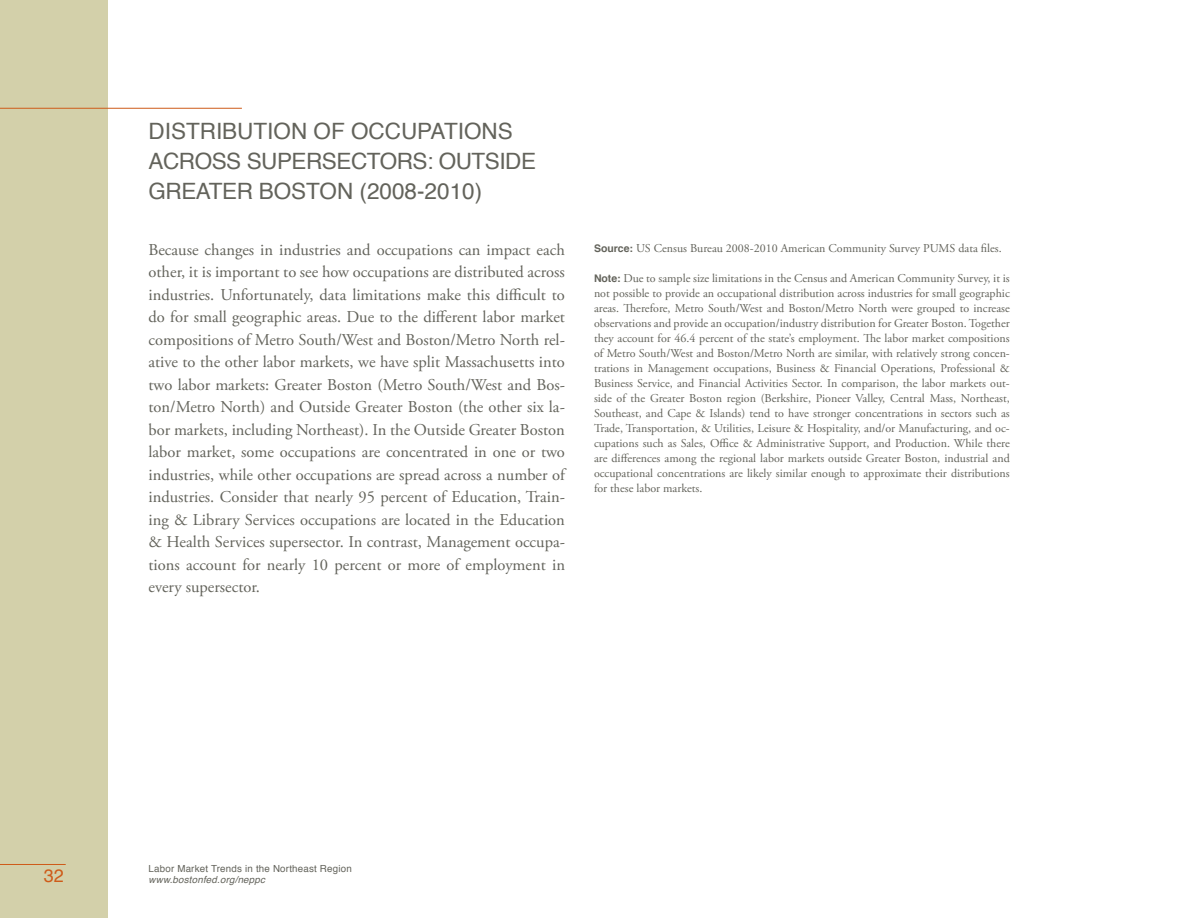
<style>
.page{position:relative;width:1188px;height:918px;background:#fff}
.page>*{position:absolute;margin:0;border:0;box-sizing:border-box;transform-origin:0 0}
.t1{font:22.5px/30px "Helvetica";letter-spacing:-.02em;color:#63635b}
.t2{font:18px "Helvetica";color:#ce5b19}
.BodyText{font:16.5px/22.5px "Adobe Garamond Pro";color:#63635b;text-align:justify}
.BodyText-2{font:12px/15px "Adobe Garamond Pro";color:#63635b;text-align:justify}
.t3{font:9.75px "Helvetica";letter-spacing:.02em;color:#63635b}
.t4{font:italic 9.75px "Helvetica";letter-spacing:.02em;color:#63635b}
.s1{font-family:"Helvetica";font-weight:700;font-size:10.5px}
</style>
<div class="page">
<div style="left:0;top:0;width:108px;height:918px;background:#d3d0aa"></div>
<hr style="left:0;top:108px;width:242px;height:1px;background:#ce5b19">
<hr style="left:0;top:864px;width:66px;height:1px;background:#ce5b19">
<p class="t1" style="left:149px;top:117px;width:389px">DISTRIBUTION OF OCCUPATIONS<br>ACROSS SUPERSECTORS: OUTSIDE<br>GREATER BOSTON (2008-2010)</p>
<p class="BodyText" style="left:149px;top:239px;width:418px">Because changes in industries and occupations can impact each other, it is important to see how occupations are distributed across industries. Unfortunately, data limitations make this difficult to do for small geographic areas. Due to the different labor market compositions of Metro South/West and Boston/Metro North rel&shy;ative to the other labor markets, we have split Massachusetts into two labor markets: Greater Boston (Metro South/West and Bos&shy;ton/Metro North) and Outside Greater Boston (the other six la&shy;bor markets, including Northeast). In the Outside Greater Boston labor market, some occupations are concentrated in one or two industries, while other occupations are spread across a number of industries. Consider that nearly 95 percent of Education, Train&shy;ing &amp; Library Services occupations are located in the Education &amp; Health Services supersector. In contrast, Management occupa&shy;tions account for nearly 10 percent or more of employment in every supersector.</p>
<p class="BodyText-2" style="left:594px;top:241px;width:409px"><span class="s1">Source:</span> US Census Bureau 2008-2010 American Community Survey PUMS data files.</p>
<p class="BodyText-2" style="left:594px;top:271px;width:417px"><span class="s1">Note:</span> Due to sample size limitations in the Census and American Community Survey, it is not possible to provide an occupational distribution across industries for small geographic areas. Therefore, Metro South/West and Boston/Metro North were grouped to increase observations and provide an occupation/industry distribution for Greater Boston. Together they account for 46.4 percent of the state’s employment. The labor market compositions of Metro South/West and Boston/Metro North are similar, with relatively strong concen&shy;trations in Management occupations, Business &amp; Financial Operations, Professional &amp; Business Service, and Financial Activities Sector. In comparison, the labor markets out&shy;side of the Greater Boston region (Berkshire, Pioneer Valley, Central Mass, Northeast, Southeast, and Cape &amp; Islands) tend to have stronger concentrations in sectors such as Trade, Transportation, &amp; Utilities, Leisure &amp; Hospitality, and/or Manufacturing, and oc&shy;cupations such as Sales, Office &amp; Administrative Support, and Production. While there are differences among the regional labor markets outside Greater Boston, industrial and occupational concentrations are likely similar enough to approximate their distributions for these labor markets.</p>
<p class="t3" style="left:149px;top:862px;width:205px">Labor Market Trends in the Northeast Region</p>
<h2 class="t2" style="left:44px;top:864px;width:22px">32</h2>
<p class="t4" style="left:149px;top:872px;width:118px">www.bostonfed.org/neppc</p>
</div>
